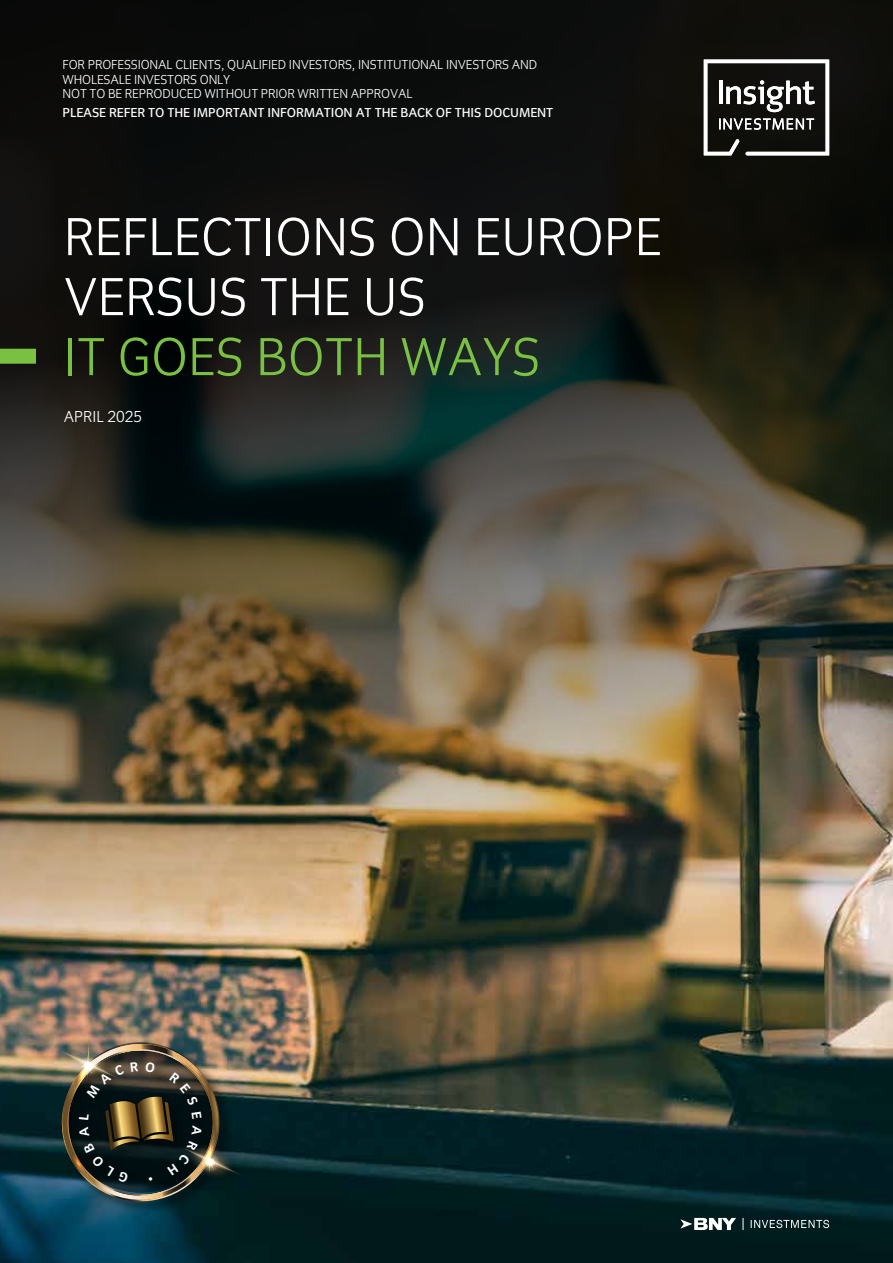
<style>
.page{position:relative;width:893px;height:1263px;background:#fff}
.page>*{position:absolute;margin:0;border:0;box-sizing:border-box;transform-origin:0 0}
.t1{font:55.5px/60px "Congress Sans Light Std";color:#fff}
.t2{font:55.5px "Congress Sans Light Std";color:#7ac143}
.t3{font:16.5px "Congress Sans Light Std";color:#fff}
.t4{font:13.5px/14.2px "Congress Sans Light Std";letter-spacing:-.01em;color:#fff}
.t5{font:13.5px "Congress Sans Std";letter-spacing:-.01em;color:#fff}
</style>
<div class="page">
<img style="left:0;top:1077px;width:893px;height:186px">
<img style="left:0;top:0;width:893px;height:1077px">
<svg style="left:680px;top:1218px;width:149px;height:12px"></svg>
<div style="left:60px;top:1042px;width:190px;height:173px;background:#000;opacity:.55"></div>
<svg style="left:704px;top:60px;width:125px;height:95px"></svg>
<div style="left:0;top:349px;width:36px;height:15px;background:#7ac143"></div>
<img style="left:52px;top:1039px;width:195px;height:165px">
<p class="t4" style="left:63px;top:58px;width:476px">FOR PROFESSIONAL CLIENTS, QUALIFIED INVESTORS, INSTITUTIONAL INVESTORS AND<br>WHOLESALE INVESTORS ONLY<br>NOT TO BE REPRODUCED WITHOUT PRIOR WRITTEN APPROVAL</p>
<p class="t5" style="left:63px;top:105px;width:492px">PLEASE REFER TO THE IMPORTANT INFORMATION AT THE BACK OF THIS DOCUMENT</p>
<h1 class="t1" style="left:64px;top:208px;width:600px">REFLECTIONS ON EUROPE<br>VERSUS THE US</h1>
<h1 class="t2" style="left:64px;top:327px;width:478px">IT GOES BOTH WAYS</h1>
<p class="t3" style="left:64px;top:407px;width:80px">APRIL 2025</p>
</div>
